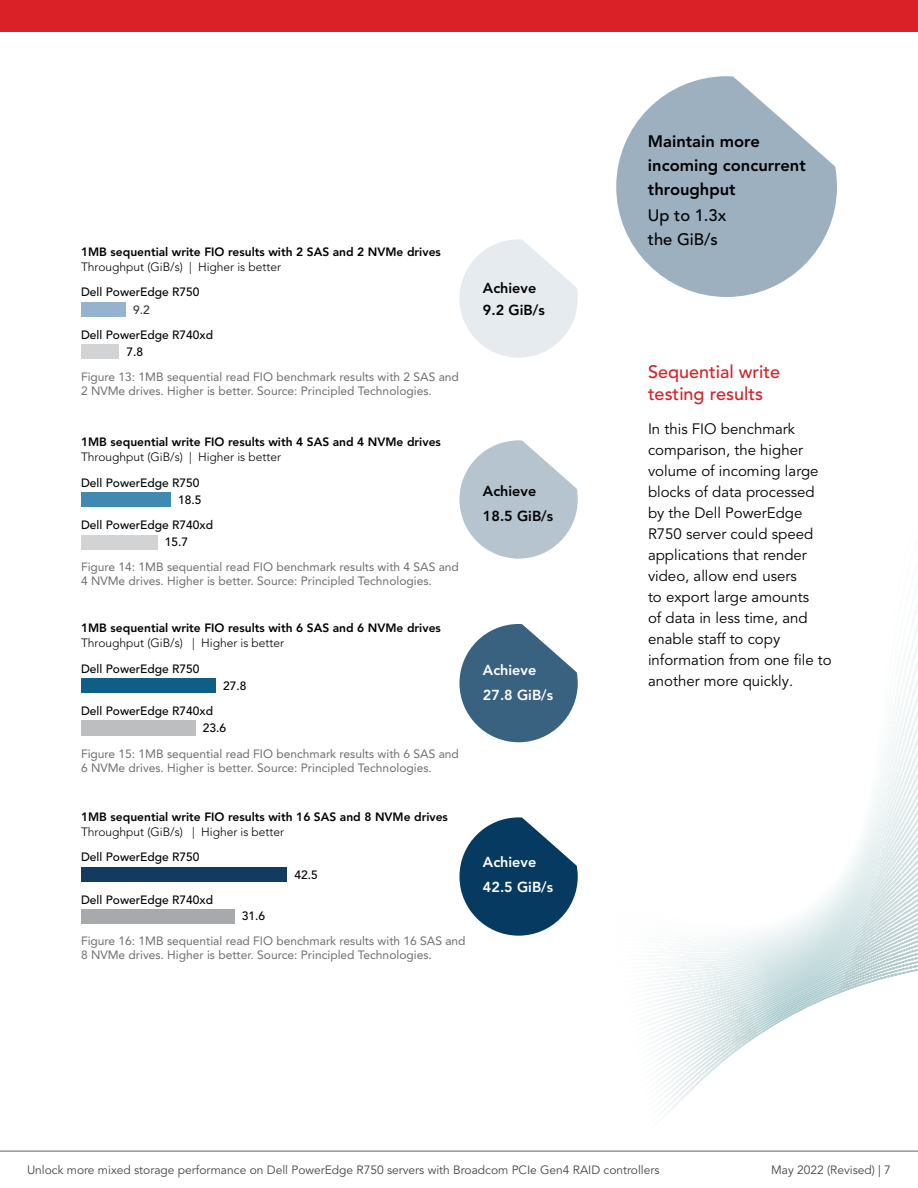
<style>
.page{position:relative;width:918px;height:1188px;background:#fff}
.page>*{position:absolute;margin:0;border:0;box-sizing:border-box;transform-origin:0 0}
.t1{font:500 18px/21.6px "Avenir LT Pro";color:#d2232a}
.t2{font:800 16.5px/24px "Avenir LT Pro";color:#000}
.t3{font:500 16.5px/24px "Avenir LT Pro";color:#000}
.t4{font:15px/21px "Avenir LT Pro";color:#000}
.t5{font:800 14.4px/24.9px "Avenir LT Pro";color:#fff}
.t6{font:800 14.4px/21.9px "Avenir LT Pro";color:#000}
.t7{font:12px/14.4px "Avenir LT Pro";color:#6d6e71}
.t8{font:800 12px "Avenir LT Pro";color:#000}
.t9{font:500 12px/17.5px "Avenir LT Pro";color:#000;text-align:right}
.t10{font:300 12px "Avenir LT Pro";color:#000}
.t11{font:12px "Avenir LT Pro";color:#464547}
.t12{font:500 12px "Avenir LT Pro";color:rgb(0 0 0/.8)}
</style>
<div class="page">
<svg style="left:621px;top:76px;width:200px;height:78px;fill:#9cb0c0"></svg>
<img style="left:0;top:154px;width:918px;height:997px">
<div style="left:81px;top:302px;width:45px;height:15px;background:#93b3cf"></div>
<div style="left:81px;top:344px;width:38px;height:15px;background:#d1d3d4"></div>
<div style="left:81px;top:492px;width:90px;height:15px;background:#3f89b3"></div>
<div style="left:81px;top:535px;width:76px;height:15px;background:#d1d3d4"></div>
<div style="left:81px;top:678px;width:135px;height:15px;background:#0f5e87"></div>
<div style="left:81px;top:721px;width:114px;height:15px;background:#bcbec0"></div>
<div style="left:81px;top:867px;width:206px;height:15px;background:#113b60"></div>
<div style="left:81px;top:909px;width:153px;height:15px;background:#a7a9ac"></div>
<hr style="left:0;top:1151px;width:918px;height:1px;background:#616264">
<div style="left:0;top:0;width:918px;height:32px;background:#da2128"></div>
<p class="t8" style="left:81px;top:245px;width:361px">1MB sequential write FIO results with 2 SAS and 2 NVMe drives</p>
<p class="t9" style="left:81px;top:284px;width:120px">Dell PowerEdge R750</p>
<p class="t12" style="left:133px;top:303px;width:18px">9.2</p>
<p class="t9" style="left:126px;top:343px;width:18px">7.8</p>
<p class="t10" style="left:81px;top:259px;width:202px">Throughput (GiB/s) | Higher is better</p>
<p class="t9" style="left:81px;top:326px;width:134px">Dell PowerEdge R740xd</p>
<p class="t7" style="left:81px;top:370px;width:379px">Figure 13: 1MB sequential read FIO benchmark results with 2 SAS and<br>2 NVMe drives. Higher is better. Source: Principled Technologies.</p>
<p class="t8" style="left:81px;top:435px;width:361px">1MB sequential write FIO results with 4 SAS and 4 NVMe drives</p>
<p class="t9" style="left:81px;top:474px;width:122px">Dell PowerEdge R750<br>18.5</p>
<p class="t9" style="left:165px;top:533px;width:25px">15.7</p>
<p class="t10" style="left:81px;top:450px;width:202px">Throughput (GiB/s) | Higher is better</p>
<p class="t9" style="left:81px;top:517px;width:134px">Dell PowerEdge R740xd</p>
<p class="t7" style="left:81px;top:559px;width:379px">Figure 14: 1MB sequential read FIO benchmark results with 4 SAS and<br>4 NVMe drives. Higher is better. Source: Principled Technologies.</p>
<p class="t8" style="left:81px;top:621px;width:361px">1MB sequential write FIO results with 6 SAS and 6 NVMe drives</p>
<p class="t9" style="left:81px;top:660px;width:120px">Dell PowerEdge R750</p>
<p class="t9" style="left:223px;top:678px;width:25px">27.8</p>
<p class="t9" style="left:203px;top:719px;width:25px">23.6</p>
<p class="t10" style="left:81px;top:636px;width:205px">Throughput (GiB/s) | Higher is better</p>
<p class="t9" style="left:81px;top:703px;width:134px">Dell PowerEdge R740xd</p>
<p class="t7" style="left:81px;top:747px;width:379px">Figure 15: 1MB sequential read FIO benchmark results with 6 SAS and<br>6 NVMe drives. Higher is better. Source: Principled Technologies.</p>
<p class="t8" style="left:81px;top:809px;width:368px">1MB sequential write FIO results with 16 SAS and 8 NVMe drives</p>
<p class="t9" style="left:81px;top:849px;width:120px">Dell PowerEdge R750</p>
<p class="t9" style="left:295px;top:866px;width:25px">42.5</p>
<p class="t9" style="left:242px;top:908px;width:25px">31.6</p>
<p class="t10" style="left:81px;top:824px;width:205px">Throughput (GiB/s) | Higher is better</p>
<p class="t9" style="left:81px;top:891px;width:134px">Dell PowerEdge R740xd</p>
<p class="t7" style="left:81px;top:933px;width:386px">Figure 16: 1MB sequential read FIO benchmark results with 16 SAS and<br>8 NVMe drives. Higher is better. Source: Principled Technologies.</p>
<p class="t6" style="left:483px;top:277px;width:63px">Achieve<br>9.2 GiB/s</p>
<p class="t6" style="left:483px;top:478px;width:72px;line-height:24.9px">Achieve<br>18.5 GiB/s</p>
<p class="t5" style="left:483px;top:658px;width:72px">Achieve<br>27.8 GiB/s</p>
<p class="t5" style="left:483px;top:850px;width:72px">Achieve<br>42.5 GiB/s</p>
<h2 class="t2" style="left:648px;top:129px;width:159px">Maintain more incoming concurrent throughput</h2>
<h2 class="t3" style="left:648px;top:203px;width:80px">Up to 1.3x the GiB/s</h2>
<h1 class="t1" style="left:648px;top:361px;width:134px">Sequential write testing results</h1>
<p class="t4" style="left:648px;top:419px;width:185px">In this FIO benchmark comparison, the higher volume of incoming large blocks of data processed by the Dell PowerEdge<br>R750 server could speed applications that render video, allow end users<br>to export large amounts<br>of data in less time, and enable staff to copy information from one file to another more quickly.</p>
<p class="t11" style="left:27px;top:1163px;width:634px">Unlock more mixed storage performance on Dell PowerEdge R750 servers with Broadcom PCIe Gen4 RAID controllers</p>
<p class="t11" style="left:771px;top:1163px;width:121px">May 2022 (Revised) | 7</p>
</div>
